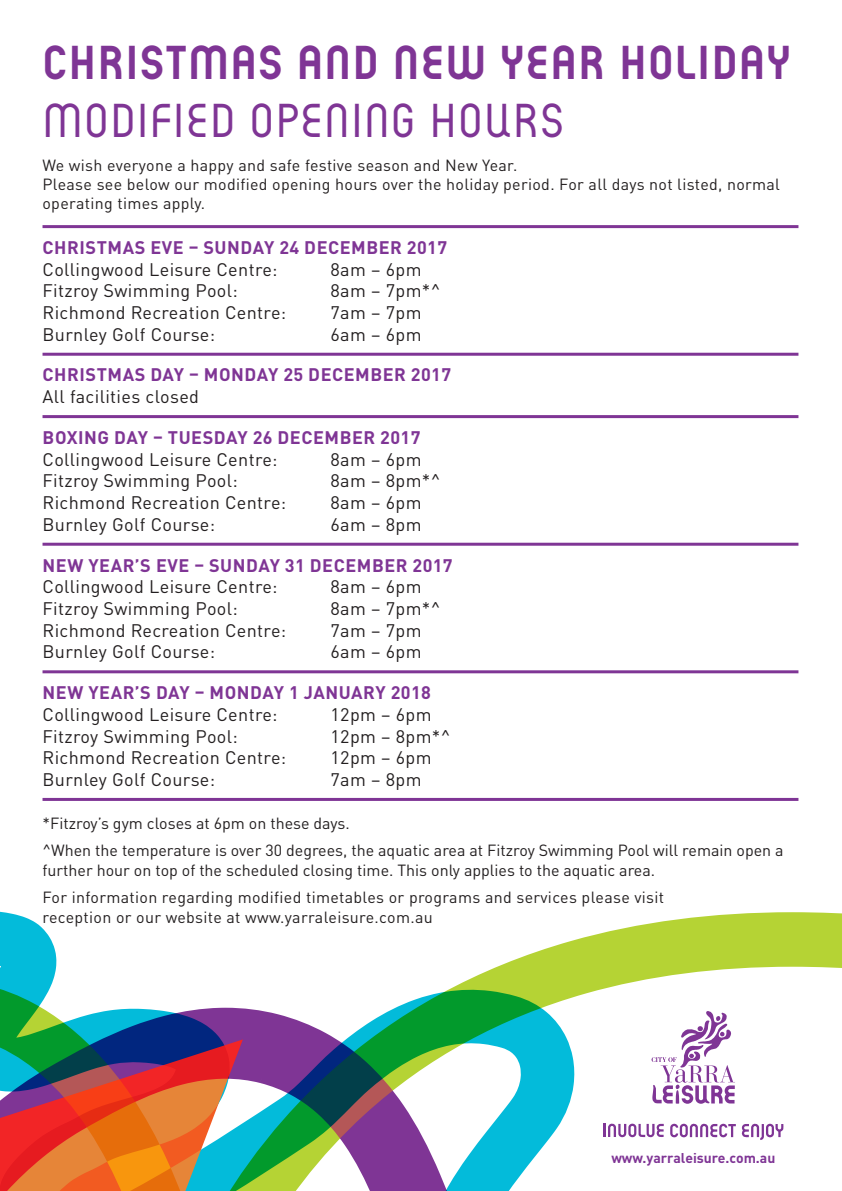
<style>
.page{position:relative;width:842px;height:1191px;background:#fff}
.page>*{position:absolute;margin:0;border:0;box-sizing:border-box;transform-origin:0 0}
.t1{font:700 48px "Arcus";letter-spacing:.04em;color:#7f3595}
.t2{font:48px "Arcus";letter-spacing:.04em;color:#7f3595}
.t3{font:18px "DIN Pro";letter-spacing:.02em;color:#231f20}
.t4{font:700 18px "DIN Pro";letter-spacing:.03em;color:#7f3595}
.t5{font:16px/19.2px "DIN Pro";letter-spacing:.01em;color:#231f20}
.t6{font:700 14px "DIN Pro";color:#7f3595}
</style>
<div class="page">
<svg style="left:625px;top:912px;width:217px;height:226px"></svg>
<svg style="left:652px;top:1011px;width:83px;height:93px"></svg>
<svg style="left:625px;top:1123px;width:39px;height:14px"></svg>
<svg style="left:670px;top:1123px;width:113px;height:17px"></svg>
<svg style="left:0;top:911px;width:625px;height:280px"></svg>
<svg style="left:0;top:1039px;width:243px;height:152px;background:#a9644d"></svg>
<hr style="left:43px;top:415px;width:755px;height:3px;background:#7f3595">
<hr style="left:43px;top:543px;width:755px;height:3px;background:#7f3595">
<hr style="left:43px;top:670px;width:755px;height:3px;background:#7f3595">
<hr style="left:43px;top:798px;width:755px;height:3px;background:#7f3595">
<hr style="left:43px;top:225px;width:755px;height:3px;background:#7f3595">
<hr style="left:43px;top:353px;width:755px;height:3px;background:#7f3595">
<h1 class="t1" style="left:43px;top:34px;width:749px">CHRISTMAS AND NEW YEAR HOLIDAY</h1>
<h1 class="t2" style="left:43px;top:92px;width:522px">MODIFIED OPENING HOURS</h1>
<p class="t5" style="left:43px;top:154px;width:739px">We wish everyone a happy and safe festive season and New Year.<br>Please see below our modified opening hours over the holiday period. For all days not listed, normal operating times apply.</p>
<p class="t4" style="left:43px;top:232px;width:406px">CHRISTMAS EVE – SUNDAY 24 DECEMBER 2017</p>
<p class="t3" style="left:43px;top:255px;width:237px">Collingwood Leisure Centre:</p>
<p class="t3" style="left:331px;top:255px;width:92px">8am – 6pm</p>
<p class="t3" style="left:43px;top:277px;width:197px">Fitzroy Swimming Pool:</p>
<p class="t3" style="left:331px;top:277px;width:111px">8am – 7pm*^</p>
<p class="t3" style="left:43px;top:298px;width:245px">Richmond Recreation Centre:</p>
<p class="t3" style="left:331px;top:298px;width:92px">7am – 7pm</p>
<p class="t3" style="left:43px;top:320px;width:174px">Burnley Golf Course:</p>
<p class="t3" style="left:331px;top:320px;width:92px">6am – 6pm</p>
<p class="t4" style="left:43px;top:360px;width:410px">CHRISTMAS DAY – MONDAY 25 DECEMBER 2017</p>
<p class="t3" style="left:43px;top:382px;width:158px">All facilities closed</p>
<p class="t4" style="left:43px;top:422px;width:379px">BOXING DAY – TUESDAY 26 DECEMBER 2017</p>
<p class="t3" style="left:43px;top:445px;width:237px">Collingwood Leisure Centre:</p>
<p class="t3" style="left:331px;top:445px;width:92px">8am – 6pm</p>
<p class="t3" style="left:43px;top:466px;width:197px">Fitzroy Swimming Pool:</p>
<p class="t3" style="left:331px;top:466px;width:111px">8am – 8pm*^</p>
<p class="t3" style="left:43px;top:488px;width:245px">Richmond Recreation Centre:</p>
<p class="t3" style="left:331px;top:488px;width:92px">8am – 6pm</p>
<p class="t3" style="left:43px;top:510px;width:174px">Burnley Golf Course:</p>
<p class="t3" style="left:331px;top:510px;width:92px">6am – 8pm</p>
<p class="t4" style="left:43px;top:550px;width:412px">NEW YEAR’S EVE – SUNDAY 31 DECEMBER 2017</p>
<p class="t3" style="left:43px;top:572px;width:237px">Collingwood Leisure Centre:</p>
<p class="t3" style="left:331px;top:572px;width:92px">8am – 6pm</p>
<p class="t3" style="left:43px;top:594px;width:197px">Fitzroy Swimming Pool:</p>
<p class="t3" style="left:331px;top:594px;width:111px">8am – 7pm*^</p>
<p class="t3" style="left:43px;top:616px;width:245px">Richmond Recreation Centre:</p>
<p class="t3" style="left:331px;top:616px;width:92px">7am – 7pm</p>
<p class="t3" style="left:43px;top:637px;width:174px">Burnley Golf Course:</p>
<p class="t3" style="left:331px;top:637px;width:92px">6am – 6pm</p>
<p class="t4" style="left:43px;top:678px;width:390px">NEW YEAR’S DAY – MONDAY 1 JANUARY 2018</p>
<p class="t3" style="left:43px;top:700px;width:237px">Collingwood Leisure Centre:</p>
<p class="t3" style="left:331px;top:700px;width:103px">12pm – 6pm</p>
<p class="t3" style="left:43px;top:722px;width:197px">Fitzroy Swimming Pool:</p>
<p class="t3" style="left:331px;top:722px;width:121px">12pm – 8pm*^</p>
<p class="t3" style="left:43px;top:743px;width:245px">Richmond Recreation Centre:</p>
<p class="t3" style="left:331px;top:743px;width:103px">12pm – 6pm</p>
<p class="t3" style="left:43px;top:765px;width:174px">Burnley Golf Course:</p>
<p class="t3" style="left:331px;top:765px;width:92px">7am – 8pm</p>
<p class="t5" style="left:43px;top:807px;width:742px;line-height:27.7px">*Fitzroy’s gym closes at 6pm on these days.<br>^When the temperature is over 30 degrees, the aquatic area at Fitzroy Swimming Pool will remain open a</p>
<p class="t5" style="left:43px;top:854px;width:623px;line-height:27.8px">further hour on top of the scheduled closing time. This only applies to the aquatic area.<br>For information regarding modified timetables or programs and services please visit</p>
<p class="t5" style="left:43px;top:905px;width:392px">reception or our website at www.yarraleisure.com.au</p>
<p class="t6" style="left:611px;top:1145px;width:166px">www.yarraleisure.com.au</p>
</div>
